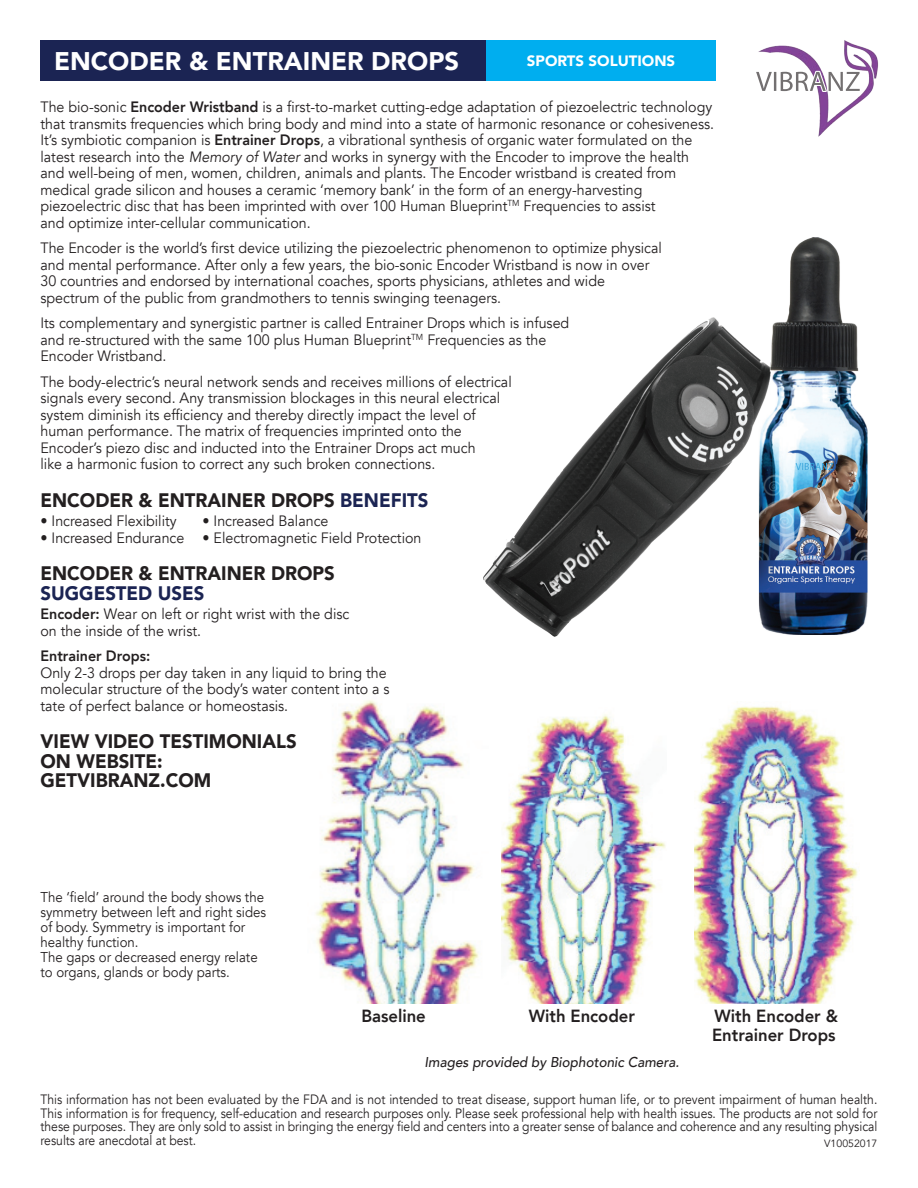
<style>
.page{position:relative;width:918px;height:1188px;background:#fff}
.page>*{position:absolute;margin:0;border:0;box-sizing:border-box;transform-origin:0 0}
.t1{font:900 25.5px "Avenir";color:#fff}
.t2{font:900 19.5px/19.5px "Avenir";color:#231f20;scale:.95 1}
.t3{font:900 19.5px "Avenir";color:#1b2453;scale:.95 1}
.t4{font:800 17.55px/19.4px "Avenir";color:#231f20;scale:.95 1}
.t5{font:15px/16.5px "Avenir";color:#231f20;scale:.95 1}
.t6{font:900 15px "Avenir";color:#fff}
.t7{font:800 15px "Avenir";color:#231f20;scale:.95 1}
.t8{font:14.25px/15px "Avenir";color:#231f20;scale:.93 1}
.t9{font:italic 500 14.25px "Avenir";color:#231f20;scale:.95 1}
.t10{font:13.5px/13.5px "Avenir";color:#231f20;text-align:justify;scale:.9 1}
.t11{font:10.5px "Avenir";color:#231f20}
.s1{font-weight:800}
.s2{font-style:italic}
.s3{color:#1b2453}
</style>
<div class="page">
<img style="left:756px;top:40px;width:122px;height:97px">
<img style="left:768px;top:71px;width:93px;height:21px">
<img style="left:484px;top:237px;width:383px;height:400px">
<div style="left:40px;top:40px;width:446px;height:41px;background:#1b2453"></div>
<div style="left:486px;top:40px;width:230px;height:41px;background:#00aeef"></div>
<img style="left:502px;top:714px;width:164px;height:290px">
<img style="left:315px;top:700px;width:164px;height:304px">
<img style="left:695px;top:706px;width:165px;height:298px">
<h1 class="t1" style="left:54px;top:40px;width:407px">ENCODER &amp; ENTRAINER DROPS</h1>
<p class="t6" style="left:527px;top:48px;width:150px">SPORTS SOLUTIONS</p>
<p class="t5" style="left:40px;top:99px;width:711px">The bio-sonic <span class="s1">Encoder Wristband</span> is a first-to-market cutting-edge adaptation of piezoelectric technology that transmits frequencies which bring body and mind into a state of harmonic resonance or cohesiveness.<br>It’s symbiotic companion is <span class="s1">Entrainer Drops</span>, a vibrational synthesis of organic water formulated on the latest research into the <span class="s2">Memory of Water</span> and works in synergy with the Encoder to improve the health and well-being of men, women, children, animals and plants. The Encoder wristband is created from medical grade silicon and houses a ceramic ‘memory bank’ in the form of an energy-harvesting piezoelectric disc that has been imprinted with over 100 Human Blueprint<sup>TM</sup> Frequencies to assist<br>and optimize inter-cellular communication.</p>
<p class="t5" style="left:41px;top:240px;width:656px">The Encoder is the world’s first device utilizing the piezoelectric phenomenon to optimize physical and mental performance. After only a few years, the bio-sonic Encoder Wristband is now in over 30 countries and endorsed by international coaches, sports physicians, athletes and wide spectrum of the public from grandmothers to tennis swinging teenagers.</p>
<p class="t5" style="left:41px;top:315px;width:558px">Its complementary and synergistic partner is called Entrainer Drops which is infused and re-structured with the same 100 plus Human Blueprint<sup>TM</sup> Frequencies as the<br>Encoder Wristband.</p>
<p class="t5" style="left:41px;top:374px;width:498px">The body-electric’s neural network sends and receives millions of electrical signals every second. Any transmission blockages in this neural electrical system diminish its efficiency and thereby directly impact the level of human performance. The matrix of frequencies imprinted onto the Encoder’s piezo disc and inducted into the Entrainer Drops act much<br>like a harmonic fusion to correct any such broken connections.</p>
<h2 class="t2" style="left:40px;top:490px;width:390px">ENCODER &amp; ENTRAINER DROPS <span class="s3">BENEFITS</span></h2>
<p class="t5" style="left:40px;top:513px;width:145px">• Increased Flexibility</p>
<p class="t5" style="left:202px;top:513px;width:134px">• Increased Balance</p>
<p class="t5" style="left:40px;top:530px;width:403px">• Increased Endurance • Electromagnetic Field Protection</p>
<h2 class="t2" style="left:40px;top:563px;width:311px">ENCODER &amp; ENTRAINER DROPS</h2>
<h2 class="t3" style="left:40px;top:576px;width:174px">SUGGESTED USES</h2>
<p class="t5" style="left:40px;top:606px;width:327px"><span class="s1">Encoder:</span> Wear on left or right wrist with the disc on the inside of the wrist.</p>
<p class="t7" style="left:40px;top:644px;width:117px">Entrainer Drops:</p>
<p class="t5" style="left:40px;top:665px;width:369px">Only 2-3 drops per day taken in any liquid to bring the molecular structure of the body’s water content into a s tate of perfect balance or homeostasis.</p>
<h2 class="t2" style="left:40px;top:731px;width:271px">VIEW VIDEO TESTIMONIALS<br>ON WEBSITE:<br>GETVIBRANZ.COM</h2>
<p class="t8" style="left:40px;top:890px;width:244px">The ‘field’ around the body shows the symmetry between left and right sides of body. Symmetry is important for healthy function.<br>The gaps or decreased energy relate to organs, glands or body parts.</p>
<p class="t4" style="left:361px;top:1006px;width:69px">Baseline</p>
<p class="t4" style="left:529px;top:1006px;width:113px">With Encoder</p>
<p class="t4" style="left:712px;top:1006px;width:134px">With Encoder &amp;<br>Entrainer Drops</p>
<p class="t9" style="left:424px;top:1054px;width:270px">Images provided by Biophotonic Camera.</p>
<p class="t10" style="left:40px;top:1093px;width:931px">This information has not been evaluated by the FDA and is not intended to treat disease, support human life, or to prevent impairment of human health.<br>This information is for frequency, self-education and research purposes only. Please seek professional help with health issues. The products are not sold for these purposes. They are only sold to assist in bringing the energy field and centers into a greater sense of balance and coherence and any resulting physical results are anecdotal at best.</p>
<p class="t11" style="left:824px;top:1137px;width:55px">V10052017</p>
</div>
